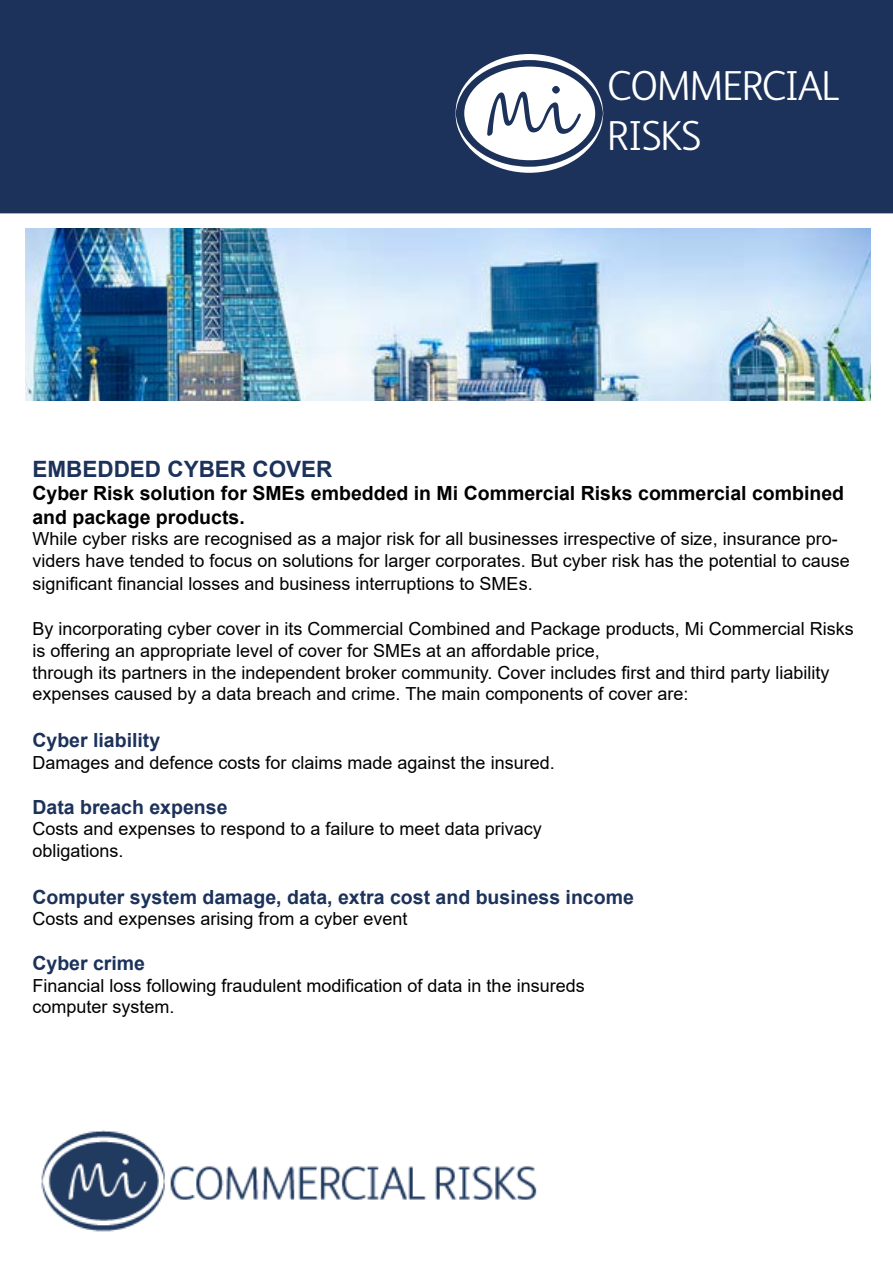
<style>
.page{position:relative;width:893px;height:1263px;background:#fff}
.page>*{position:absolute;margin:0;border:0;box-sizing:border-box;transform-origin:0 0}
.t1{font:300 42px/50.4px "FS Albert";letter-spacing:-.03em;color:#fff}
.t2{font:700 22.5px "Arial";color:#1c325a}
.t3{font:700 19.5px "Arial";color:#1c325a}
.t4{font:700 19.5px/23.4px "Arial";color:#000}
.t5{font:18px/21.6px "Arial";color:#000}
</style>
<div class="page">
<div style="left:0;top:0;width:893px;height:213px;background:#1c325a"></div>
<svg style="left:455px;top:54px;width:148px;height:119px"></svg>
<img style="left:26px;top:229px;width:845px;height:172px">
<img style="left:41px;top:1130px;width:496px;height:102px">
<h1 class="t1" style="left:607px;top:58px;width:234px">COMMERCIAL<br>RISKS</h1>
<p class="t2" style="left:32px;top:453px;width:302px">EMBEDDED CYBER COVER</p>
<p class="t4" style="left:32px;top:482px;width:813px">Cyber Risk solution for SMEs embedded in Mi Commercial Risks commercial combined and package products.</p>
<p class="t5" style="left:32px;top:528px;width:819px">While cyber risks are recognised as a major risk for all businesses irrespective of size, insurance pro&shy;viders have tended to focus on solutions for larger corporates. But cyber risk has the potential to cause</p>
<p class="t5" style="left:32px;top:573px;width:502px">significant financial losses and business interruptions to SMEs.</p>
<p class="t5" style="left:32px;top:618px;width:823px">By incorporating cyber cover in its Commercial Combined and Package products, Mi Commercial Risks is offering an appropriate level of cover for SMEs at an affordable price,<br>through its partners in the independent broker community. Cover includes first and third party liability expenses caused by a data breach and crime. The main components of cover are:</p>
<p class="t3" style="left:32px;top:726px;width:129px">Cyber liability</p>
<p class="t5" style="left:32px;top:751px;width:524px">Damages and defence costs for claims made against the insured.</p>
<p class="t3" style="left:32px;top:793px;width:197px">Data breach expense</p>
<p class="t5" style="left:32px;top:818px;width:511px">Costs and expenses to respond to a failure to meet data privacy obligations.</p>
<p class="t3" style="left:32px;top:883px;width:603px">Computer system damage, data, extra cost and business income</p>
<p class="t5" style="left:32px;top:908px;width:377px">Costs and expenses arising from a cyber event</p>
<p class="t3" style="left:32px;top:949px;width:114px">Cyber crime</p>
<p class="t5" style="left:32px;top:974px;width:554px">Financial loss following fraudulent modification of data in the insureds computer system.</p>
</div>
